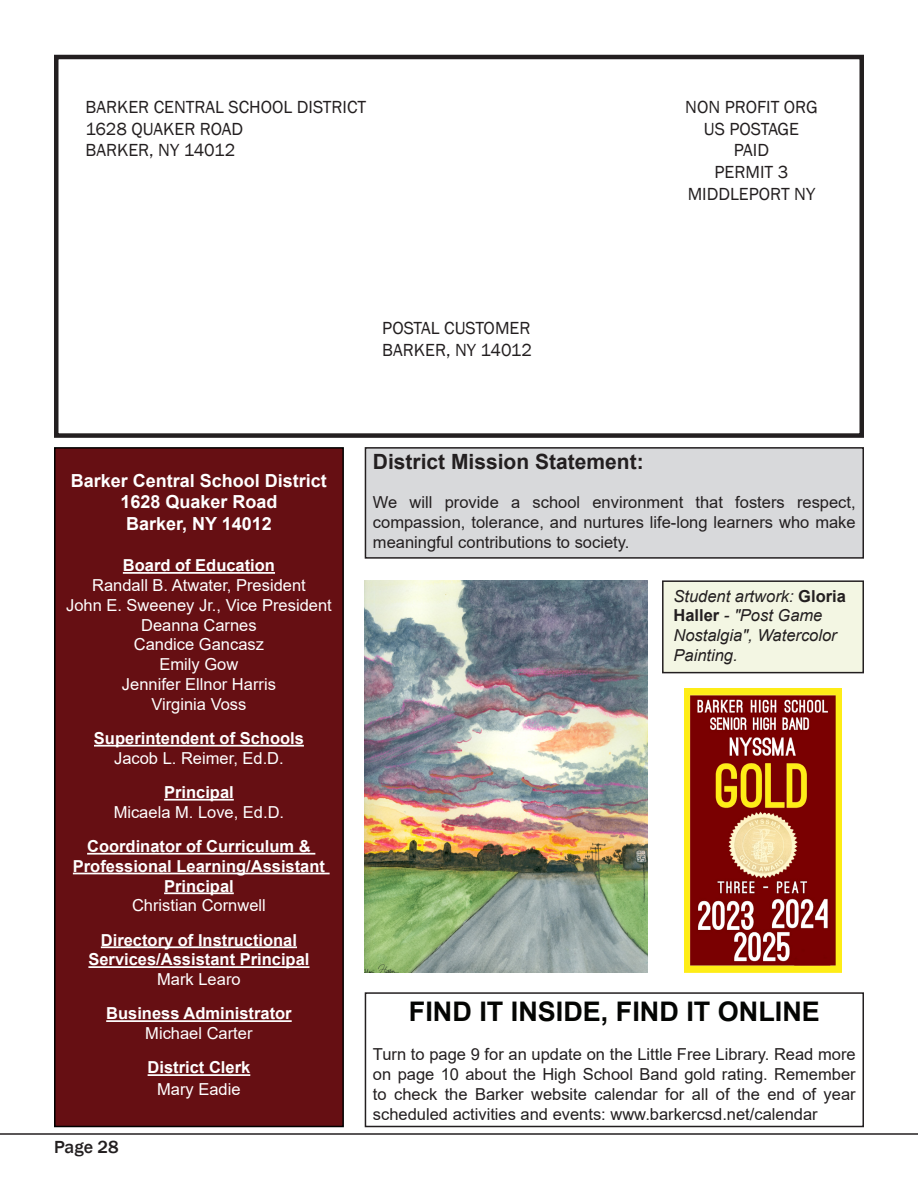
<style>
.page{position:relative;width:918px;height:1188px;background:#fff}
.page>*{position:absolute;margin:0;border:0;box-sizing:border-box;transform-origin:0 0}
.t1{font:700 27px "Arial";color:#040503}
.t2{font:700 21px "Arial";color:#231f20}
.t3{font:18px "Franklin Gothic";color:#231f20}
.t4{font:700 18px "Arial";color:#fff}
.t5{font:500 18px "Franklin Gothic";color:#231f20}
.t6{font:16.5px/19.8px "Arial";color:#231f20;text-align:justify}
.t7{font:16.5px/19.8px "Arial";color:#fff;text-align:center}
.t8{font:700 16.5px/19.8px "Arial";color:#fff;text-align:center}
.t9{font:italic 16.5px/19.8px "Arial";color:#231f20}
.s1{font-weight:700;font-style:normal}
</style>
<div class="page">
<div style="left:54px;top:55px;width:810px;height:383px;border:4px solid #231f20"></div>
<div style="left:55px;top:448px;width:288px;height:678px;background:#660f13"></div>
<hr style="left:123px;top:572px;width:152px;height:2px;background:#fff">
<hr style="left:94px;top:745px;width:210px;height:2px;background:#fff">
<hr style="left:164px;top:799px;width:70px;height:2px;background:#fff">
<hr style="left:87px;top:853px;width:228px;height:2px;background:#fff">
<hr style="left:73px;top:873px;width:257px;height:1px;background:#fff">
<hr style="left:164px;top:892px;width:70px;height:2px;background:#fff">
<hr style="left:101px;top:946px;width:196px;height:2px;background:#fff">
<hr style="left:88px;top:966px;width:221px;height:2px;background:#fff">
<hr style="left:106px;top:1020px;width:186px;height:2px;background:#fff">
<hr style="left:148px;top:1074px;width:102px;height:2px;background:#fff">
<div style="left:54px;top:447px;width:290px;height:680px;border:2px solid #000"></div>
<div style="left:365px;top:448px;width:498px;height:110px;background:#d8d9db"></div>
<div style="left:365px;top:447px;width:499px;height:112px;border:2px solid #231f20"></div>
<div style="left:365px;top:992px;width:499px;height:135px;border:2px solid #231f20"></div>
<img style="left:365px;top:580px;width:282px;height:393px">
<div style="left:663px;top:581px;width:200px;height:92px;background:#f3f6e3"></div>
<div style="left:662px;top:580px;width:202px;height:93px;border:2px solid #231f20"></div>
<img style="left:684px;top:689px;width:158px;height:284px">
<hr style="left:0;top:1133px;width:918px;height:2px;background:#231f20">
<p class="t3" style="left:86px;top:96px;width:282px">BARKER CENTRAL SCHOOL DISTRICT</p>
<p class="t3" style="left:86px;top:118px;width:159px">1628 QUAKER ROAD</p>
<p class="t3" style="left:86px;top:139px;width:151px">BARKER, NY 14012</p>
<p class="t3" style="left:382px;top:317px;width:150px">POSTAL CUSTOMER</p>
<p class="t3" style="left:382px;top:339px;width:151px">BARKER, NY 14012</p>
<p class="t3" style="left:685px;top:96px;width:134px">NON PROFIT ORG</p>
<p class="t3" style="left:704px;top:118px;width:97px">US POSTAGE</p>
<p class="t3" style="left:734px;top:139px;width:37px">PAID</p>
<p class="t3" style="left:715px;top:161px;width:75px">PERMIT 3</p>
<p class="t3" style="left:688px;top:182px;width:129px">MIDDLEPORT NY</p>
<p class="t4" style="left:71px;top:468px;width:258px">Barker Central School District</p>
<p class="t4" style="left:120px;top:489px;width:159px">1628 Quaker Road</p>
<p class="t4" style="left:126px;top:511px;width:147px">Barker, NY 14012</p>
<p class="t8" style="left:123px;top:556px;width:154px">Board of Education</p>
<p class="t7" style="left:66px;top:575px;width:267px">Randall B. Atwater, President<br>John E. Sweeney Jr., Vice President</p>
<p class="t7" style="left:141px;top:615px;width:117px">Deanna Carnes</p>
<p class="t7" style="left:134px;top:635px;width:132px">Candice Gancasz</p>
<p class="t7" style="left:160px;top:654px;width:80px">Emily Gow</p>
<p class="t7" style="left:122px;top:674px;width:156px">Jennifer Ellnor Harris</p>
<p class="t7" style="left:151px;top:694px;width:97px">Virginia Voss</p>
<p class="t8" style="left:94px;top:728px;width:211px">Superintendent of Schools</p>
<p class="t7" style="left:114px;top:748px;width:171px">Jacob L. Reimer, Ed.D.</p>
<p class="t8" style="left:164px;top:782px;width:71px">Principal</p>
<p class="t7" style="left:114px;top:802px;width:172px">Micaela M. Love, Ed.D.</p>
<p class="t8" style="left:73px;top:836px;width:254px">Coordinator of Curriculum &amp;<br>Professional Learning/Assistant<br>Principal</p>
<p class="t7" style="left:132px;top:896px;width:135px">Christian Cornwell</p>
<p class="t8" style="left:101px;top:930px;width:198px">Directory of Instructional</p>
<p class="t8" style="left:88px;top:950px;width:223px">Services/Assistant Principal</p>
<p class="t7" style="left:157px;top:969px;width:85px">Mark Learo</p>
<p class="t8" style="left:106px;top:1004px;width:187px">Business Administrator</p>
<p class="t7" style="left:145px;top:1023px;width:109px">Michael Carter</p>
<p class="t8" style="left:148px;top:1058px;width:104px">District Clerk</p>
<p class="t7" style="left:157px;top:1079px;width:85px">Mary Eadie</p>
<p class="t5" style="left:54px;top:1135px;width:66px">Page 28</p>
<p class="t2" style="left:373px;top:447px;width:272px">District Mission Statement:</p>
<p class="t6" style="left:373px;top:492px;width:484px">We will provide a school environment that fosters respect, compassion, tolerance, and nurtures life-long learners who make meaningful contributions to society.</p>
<p class="t9" style="left:674px;top:586px;width:174px">Student artwork: <span class="s1">Gloria<br>Haller</span> - "Post Game<br>Nostalgia", Watercolor<br>Painting.</p>
<p class="t1" style="left:409px;top:992px;width:413px">FIND IT INSIDE, FIND IT ONLINE</p>
<p class="t6" style="left:373px;top:1045px;width:484px">Turn to page 9 for an update on the Little Free Library. Read more on page 10 about the High School Band gold rating. Remember to check the Barker website calendar for all of the end of year scheduled activities and events: www.barkercsd.net/calendar</p>
</div>
